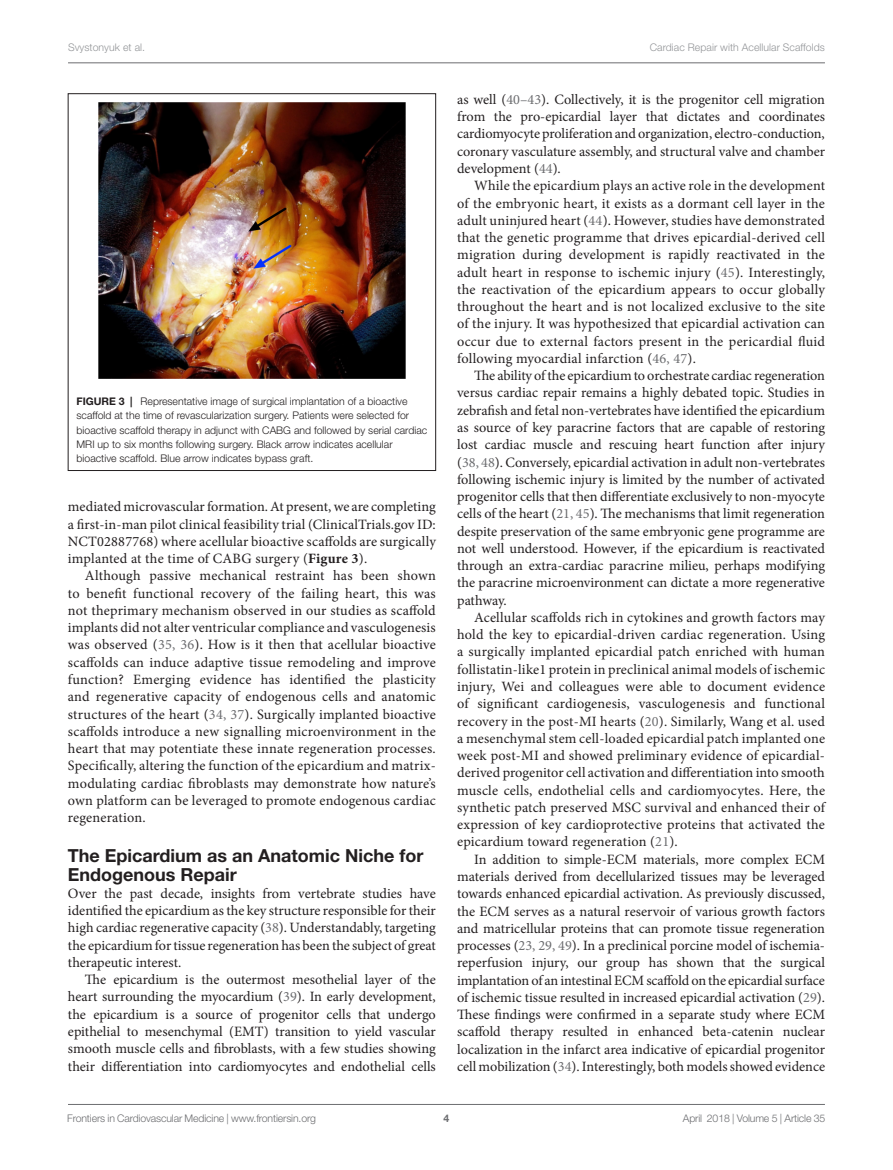
<style>
.page{position:relative;width:893px;height:1170px;background:#fff}
.page>*{position:absolute;margin:0;border:0;box-sizing:border-box;transform-origin:0 0}
.t1{font:700 18px/18.8px "Helvetica Neue LT Std";color:#231f20}
.t2{font:14.25px/17.2px "Minion Pro";letter-spacing:.005em;color:#231f20;text-align:justify}
.t3{font:300 10.5px/14.2px "Helvetica Neue LT Std";color:#231f20}
.t4{font:300 10.5px "Helvetica Neue LT Std";letter-spacing:-.015em;color:#6c6d70}
.t5{font:300 10.5px "Helvetica Neue LT Std";letter-spacing:.005em;color:#939598}
.t6{font:700 10.5px "Helvetica Neue LT Std";color:#6c6d70}
.s1{font-weight:700}
.s2{color:#6c6d70}
</style>
<div class="page">
<hr style="left:68px;top:63px;width:757px;height:1px;background:#6c6d70">
<hr style="left:68px;top:1104px;width:757px;height:1px;background:#6c6d70">
<img style="left:99px;top:102px;width:306px;height:277px">
<div style="left:68px;top:93px;width:368px;height:377px;border:1px solid #231f20"></div>
<p class="t5" style="left:68px;top:40px;width:79px">Svystonyuk et al.</p>
<p class="t5" style="left:650px;top:40px;width:177px">Cardiac Repair with Acellular Scaffolds</p>
<p class="t3" style="left:77px;top:394px;width:352px"><span class="s1">Figure 3 |</span> Representative image of surgical implantation of a bioactive scaffold at the time of revascularization surgery. Patients were selected for bioactive scaffold therapy in adjunct with CABG and followed by serial cardiac MRI up to six months following surgery. Black arrow indicates acellular bioactive scaffold. Blue arrow indicates bypass graft.</p>
<p class="t2" style="left:68px;top:498px;width:369px">mediated microvascular formation. At present, we are completing a first-in-man pilot clinical feasibility trial (ClinicalTrials.gov ID:<br>NCT02887768) where acellular bioactive scaffolds are surgically implanted at the time of CABG surgery (<span class="s1">Figure 3</span>).</p>
<p class="t2" style="left:68px;top:567px;width:369px;text-indent:17px">Although passive mechanical restraint has been shown to benefit functional recovery of the failing heart, this was not theprimary mechanism observed in our studies as scaffold implants did not alter ventricular compliance and vasculogenesis was observed (<span class="s2">35, 36</span>). How is it then that acellular bioactive scaffolds can induce adaptive tissue remodeling and improve function? Emerging evidence has identified the plasticity and regenerative capacity of endogenous cells and anatomic structures of the heart (<span class="s2">34, 37</span>). Surgically implanted bioactive scaffolds introduce a new signalling microenvironment in the heart that may potentiate these innate regeneration processes.<br>Specifically, altering the function of the epicardium and matrix&shy;modulating cardiac fibroblasts may demonstrate how nature’s own platform can be leveraged to promote endogenous cardiac regeneration.</p>
<p class="t1" style="left:68px;top:845px;width:357px">The Epicardium as an Anatomic Niche for<br>Endogenous Repair</p>
<p class="t2" style="left:68px;top:884px;width:369px">Over the past decade, insights from vertebrate studies have identified the epicardium as the key structure responsible for their high cardiac regenerative capacity (<span class="s2">38</span>). Understandably, targeting the epicardium for tissue regeneration has been the subject of great therapeutic interest.</p>
<p class="t2" style="left:68px;top:970px;width:369px;text-indent:17px">The epicardium is the outermost mesothelial layer of the heart surrounding the myocardium (<span class="s2">39</span>). In early development, the epicardium is a source of progenitor cells that undergo epithelial to mesenchymal (EMT) transition to yield vascular smooth muscle cells and fibroblasts, with a few studies showing their differentiation into cardiomyocytes and endothelial cells</p>
<p class="t2" style="left:457px;top:91px;width:369px">as well (<span class="s2">40–43</span>). Collectively, it is the progenitor cell migration from the pro-epicardial layer that dictates and coordinates cardiomyocyte proliferation and organization, electro-conduction, coronary vasculature assembly, and structural valve and chamber development (<span class="s2">44</span>).</p>
<p class="t2" style="left:457px;top:177px;width:369px;text-indent:17px">While the epicardium plays an active role in the development of the embryonic heart, it exists as a dormant cell layer in the adult uninjured heart (<span class="s2">44</span>). However, studies have demonstrated that the genetic programme that drives epicardial-derived cell migration during development is rapidly reactivated in the adult heart in response to ischemic injury (<span class="s2">45</span>). Interestingly, the reactivation of the epicardium appears to occur globally throughout the heart and is not localized exclusive to the site of the injury. It was hypothesized that epicardial activation can occur due to external factors present in the pericardial fluid following myocardial infarction (<span class="s2">46, 47</span>).</p>
<p class="t2" style="left:457px;top:367px;width:369px;text-indent:17px">The ability of the epicardium to orchestrate cardiac regeneration versus cardiac repair remains a highly debated topic. Studies in zebrafish and fetal non-vertebrates have identified the epicardium as source of key paracrine factors that are capable of restoring lost cardiac muscle and rescuing heart function after injury (<span class="s2">38, 48</span>). Conversely, epicardial activation in adult non-vertebrates following ischemic injury is limited by the number of activated progenitor cells that then differentiate exclusively to non-myocyte cells of the heart (<span class="s2">21, 45</span>). The mechanisms that limit regeneration despite preservation of the same embryonic gene programme are not well understood. However, if the epicardium is reactivated through an extra-cardiac paracrine milieu, perhaps modifying the paracrine microenvironment can dictate a more regenerative pathway.</p>
<p class="t2" style="left:457px;top:608px;width:369px;text-indent:17px">Acellular scaffolds rich in cytokines and growth factors may hold the key to epicardial-driven cardiac regeneration. Using a surgically implanted epicardial patch enriched with human follistatin-like1 protein in preclinical animal models of ischemic injury, Wei and colleagues were able to document evidence of significant cardiogenesis, vasculogenesis and functional recovery in the post-MI hearts (<span class="s2">20</span>). Similarly, Wang et al. used a mesenchymal stem cell-loaded epicardial patch implanted one week post-MI and showed preliminary evidence of epicardial&shy;derived progenitor cell activation and differentiation into smooth muscle cells, endothelial cells and cardiomyocytes. Here, the synthetic patch preserved MSC survival and enhanced their of expression of key cardioprotective proteins that activated the epicardium toward regeneration (<span class="s2">21</span>).</p>
<p class="t2" style="left:457px;top:850px;width:369px;text-indent:17px">In addition to simple-ECM materials, more complex ECM materials derived from decellularized tissues may be leveraged towards enhanced epicardial activation. As previously discussed, the ECM serves as a natural reservoir of various growth factors and matricellular proteins that can promote tissue regeneration processes (<span class="s2">23, 29, 49</span>). In a preclinical porcine model of ischemia&shy;reperfusion injury, our group has shown that the surgical implantation of an intestinal ECM scaffold on the epicardial surface of ischemic tissue resulted in increased epicardial activation (<span class="s2">29</span>).<br>These findings were confirmed in a separate study where ECM scaffold therapy resulted in enhanced beta-catenin nuclear localization in the infarct area indicative of epicardial progenitor cell mobilization (<span class="s2">34</span>). Interestingly, both models showed evidence</p>
<p class="t4" style="left:67px;top:1111px;width:250px">Frontiers in Cardiovascular Medicine | www.frontiersin.org</p>
<p class="t6" style="left:444px;top:1111px;width:7px">4</p>
<p class="t4" style="left:683px;top:1111px;width:144px">April 2018 | Volume 5 | Article 35</p>
</div>
